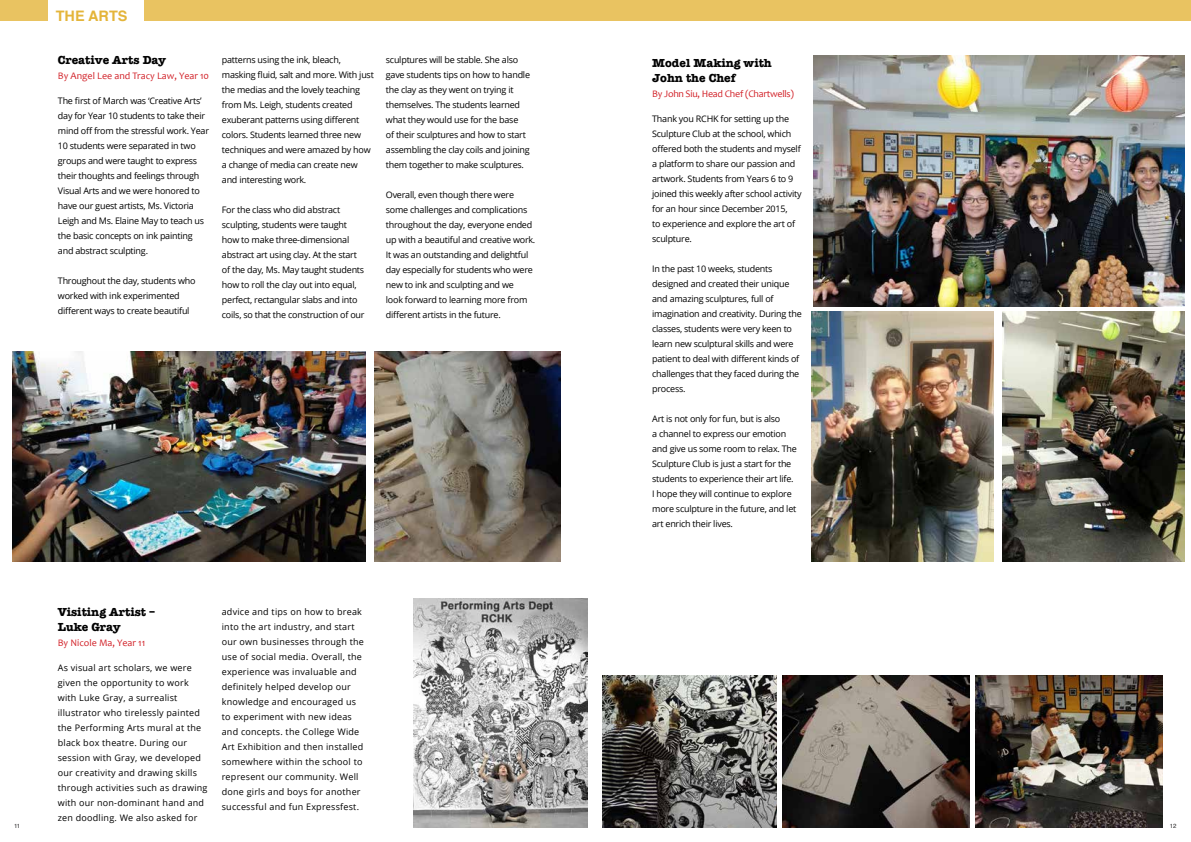
<style>
.page{position:relative;width:1191px;height:842px;background:#fff}
.page>*{position:absolute;margin:0;border:0;box-sizing:border-box;transform-origin:0 0}
.t1{font:700 14.4px "Helvetica";color:#e4b53a}
.t2{font:700 12px/15px "American Typewriter";color:#000}
.t3{font:10px "Candara";color:#d2232a}
.t4{font:10px "Candara";letter-spacing:-.025em;color:#d2232a}
.t5{font:9px/15px "Open Sans";letter-spacing:-.025em;color:#000}
.t6{font:9px/15px "Open Sans";letter-spacing:.025em;color:#000}
.t7{font:6px "Helvetica";color:#292829}
</style>
<div class="page">
<img style="left:413px;top:598px;width:174px;height:229px">
<img style="left:602px;top:675px;width:174px;height:153px">
<img style="left:782px;top:675px;width:187px;height:153px">
<img style="left:975px;top:675px;width:187px;height:153px">
<div style="left:0;top:0;width:48px;height:21px;background:#e9c361"></div>
<div style="left:144px;top:0;width:1047px;height:21px;background:#e9c361"></div>
<img style="left:13px;top:351px;width:353px;height:211px">
<img style="left:814px;top:56px;width:370px;height:250px">
<img style="left:811px;top:312px;width:182px;height:250px">
<img style="left:1002px;top:312px;width:182px;height:250px">
<img style="left:375px;top:351px;width:185px;height:211px">
<h1 class="t1" style="left:56px;top:4px;width:73px">THE ARTS</h1>
<h2 class="t2" style="left:58px;top:52px;width:110px">Creative Arts Day</h2>
<p class="t3" style="left:58px;top:70px;width:153px">By Angel Lee and Tracy Law, Year 10</p>
<p class="t5" style="left:58px;top:93px;width:153px">The first of March was ‘Creative Arts’ day for Year 10 students to take their mind off from the stressful work. Year 10 students were separated in two groups and were taught to express their thoughts and feelings through Visual Arts and we were honored to have our guest artists, Ms. Victoria Leigh and Ms. Elaine May to teach us the basic concepts on ink painting and abstract sculpting.</p>
<p class="t5" style="left:58px;top:273px;width:139px">Throughout the day, students who worked with ink experimented different ways to create beautiful</p>
<p class="t5" style="left:222px;top:52px;width:153px">patterns using the ink, bleach, masking fluid, salt and more. With just the medias and the lovely teaching from Ms. Leigh, students created exuberant patterns using different colors. Students learned three new techniques and were amazed by how a change of media can create new and interesting work.</p>
<p class="t5" style="left:222px;top:202px;width:144px">For the class who did abstract sculpting, students were taught how to make three-dimensional abstract art using clay. At the start of the day, Ms. May taught students how to roll the clay out into equal, perfect, rectangular slabs and into coils, so that the construction of our</p>
<p class="t5" style="left:386px;top:52px;width:146px">sculptures will be stable. She also gave students tips on how to handle the clay as they went on trying it themselves. The students learned what they would use for the base<br>of their sculptures and how to start assembling the clay coils and joining them together to make sculptures.</p>
<p class="t5" style="left:386px;top:187px;width:151px">Overall, even though there were some challenges and complications throughout the day, everyone ended up with a beautiful and creative work.<br>It was an outstanding and delightful day especially for students who were new to ink and sculpting and we<br>look forward to learning more from different artists in the future.</p>
<h2 class="t2" style="left:652px;top:55px;width:121px">Model Making with<br>John the Chef</h2>
<p class="t4" style="left:652px;top:88px;width:143px">By John Siu, Head Chef (Chartwells)</p>
<p class="t5" style="left:652px;top:111px;width:151px">Thank you RCHK for setting up the<br>Sculpture Club at the school, which offered both the students and myself a platform to share our passion and artwork. Students from Years 6 to 9 joined this weekly after school activity for an hour since December 2015,<br>to experience and explore the art of sculpture.</p>
<p class="t5" style="left:652px;top:261px;width:151px">In the past 10 weeks, students designed and created their unique and amazing sculptures, full of imagination and creativity. During the classes, students were very keen to learn new sculptural skills and were patient to deal with different kinds of challenges that they faced during the process.</p>
<p class="t5" style="left:652px;top:411px;width:146px">Art is not only for fun, but is also<br>a channel to express our emotion and give us some room to relax. The Sculpture Club is just a start for the students to experience their art life.<br>I hope they will continue to explore more sculpture in the future, and let art enrich their lives.</p>
<h2 class="t2" style="left:58px;top:604px;width:99px">Visiting Artist –<br>Luke Gray</h2>
<p class="t3" style="left:58px;top:637px;width:89px">By Nicole Ma, Year 11</p>
<p class="t6" style="left:58px;top:660px;width:151px">As visual art scholars, we were given the opportunity to work with Luke Gray, a surrealist illustrator who tirelessly painted the Performing Arts mural at the black box theatre. During our session with Gray, we developed our creativity and drawing skills through activities such as drawing with our non-dominant hand and zen doodling. We also asked for</p>
<p class="t6" style="left:222px;top:604px;width:144px">advice and tips on how to break into the art industry, and start our own businesses through the use of social media. Overall, the experience was invaluable and definitely helped develop our knowledge and encouraged us to experiment with new ideas and concepts. the College Wide<br>Art Exhibition and then installed somewhere within the school to represent our community. Well done girls and boys for another successful and fun Expressfest.</p>
<p class="t7" style="left:14px;top:821px;width:8px">11</p>
<p class="t7" style="left:1170px;top:821px;width:8px">12</p>
</div>
